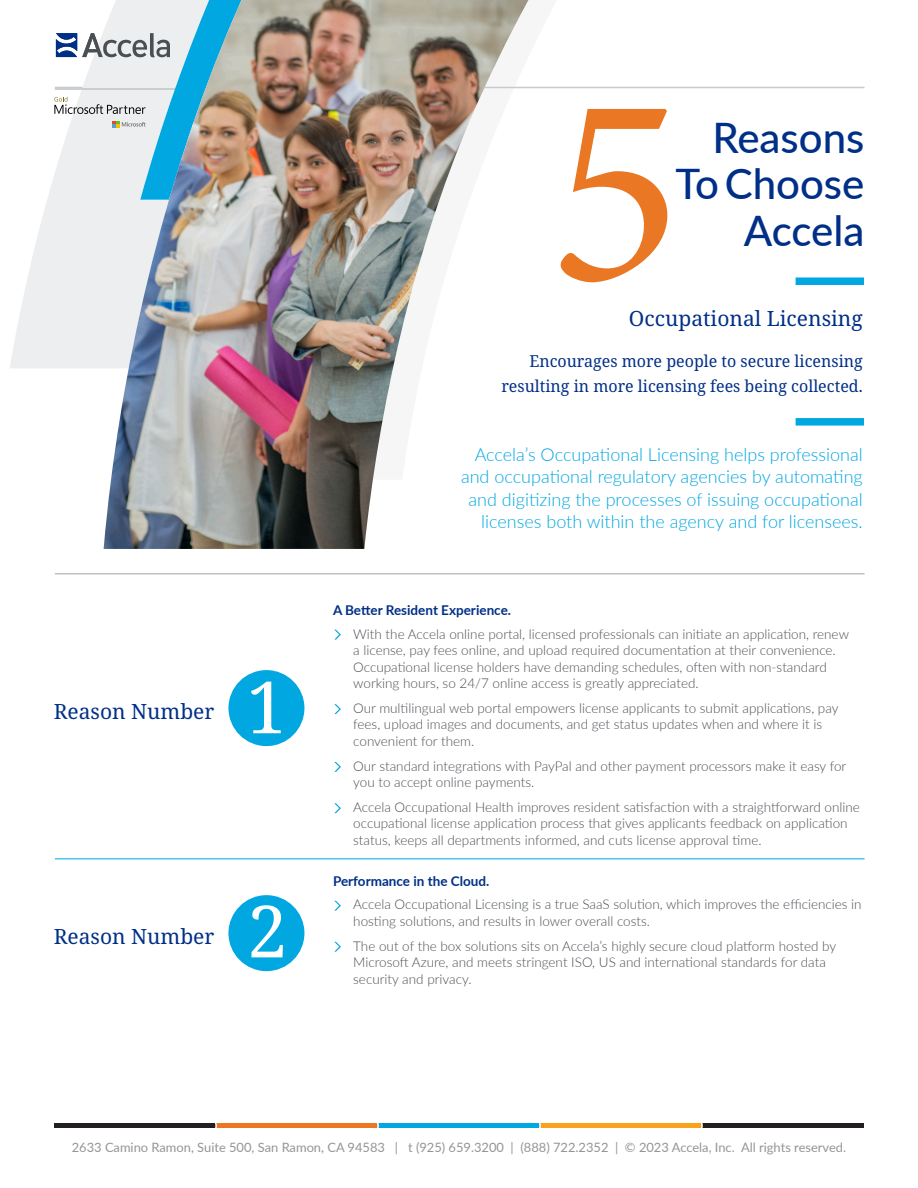
<style>
.page{position:relative;width:918px;height:1188px;background:#fff}
.page>*{position:absolute;margin:0;border:0;box-sizing:border-box;transform-origin:0 0}
.t1{font:72px "Noto Serif";color:#fff}
.t2{font:500 42px/46.5px "Lato";color:#002f87;text-align:right}
.t3{font:21px "Noto Serif";color:#002f87}
.deck{font:300 18px/22.5px "Lato";color:#00a7e1;text-align:right}
.t4{font:16.5px/24.3px "Noto Serif";color:#002f87;text-align:right}
.body_bullet_list{font:300 13.5px/16.5px "Lato";color:#4a4f54}
.body_heading1{font:700 13.5px "Lato";color:#002f87}
.t5{font:12.9px "Lato";color:#929598}
</style>
<div class="page">
<hr style="left:55px;top:87px;width:810px;height:1px;background:#c7cbce">
<div style="left:54px;top:1123px;width:163px;height:5px;background:#231f20"></div>
<div style="left:216px;top:1123px;width:163px;height:5px;background:#ed7623"></div>
<div style="left:378px;top:1123px;width:163px;height:5px;background:#00a7e1"></div>
<div style="left:540px;top:1123px;width:163px;height:5px;background:#faa21b"></div>
<div style="left:702px;top:1123px;width:162px;height:5px;background:#231f20"></div>
<div style="left:228px;top:670px;width:76px;height:76px;background:#00a7e1;border-radius:50%"></div>
<div style="left:228px;top:895px;width:76px;height:76px;background:#00a7e1;border-radius:50%"></div>
<svg style="left:560px;top:109px;width:108px;height:173px"></svg>
<hr style="left:55px;top:573px;width:810px;height:1px;background:#bec3c6">
<hr style="left:55px;top:858px;width:810px;height:2px;background:#4dc2ea">
<div style="left:796px;top:278px;width:68px;height:7px;background:#00a7e1"></div>
<svg style="left:10px;top:177px;width:44px;height:191px;fill:#eceeef"></svg>
<svg style="left:54px;top:33px;width:49px;height:335px"></svg>
<img style="left:104px;top:0;width:425px;height:549px">
<div style="left:796px;top:418px;width:68px;height:8px;background:#00a7e1"></div>
<svg style="left:334px;top:630px;width:7px;height:10px"></svg>
<svg style="left:334px;top:704px;width:7px;height:10px"></svg>
<svg style="left:334px;top:762px;width:7px;height:10px"></svg>
<svg style="left:334px;top:803px;width:7px;height:10px"></svg>
<svg style="left:334px;top:942px;width:7px;height:10px"></svg>
<svg style="left:334px;top:901px;width:7px;height:10px"></svg>
<p class="t2" style="left:676px;top:113px;width:190px">Reasons<br>To Choose<br>Accela</p>
<p class="t3" style="left:629px;top:304px;width:235px">Occupational Licensing</p>
<p class="t4" style="left:501px;top:348px;width:363px">Encourages more people to secure licensing resulting in more licensing fees being collected.</p>
<p class="t3" style="left:54px;top:697px;width:162px">Reason Number</p>
<p class="t1" style="left:246px;top:658px;width:42px">1</p>
<p class="t3" style="left:54px;top:922px;width:162px">Reason Number</p>
<p class="t1" style="left:248px;top:882px;width:42px">2</p>
<p class="deck" style="left:461px;top:442px;width:403px">Accela’s Occupational Licensing helps professional and occupational regulatory agencies by automating and digitizing the processes of issuing occupational licenses both within the agency and for licensees.</p>
<p class="body_heading1" style="left:333px;top:601px;width:180px">A Better Resident Experience.</p>
<p class="body_bullet_list" style="left:353px;top:625px;width:497px">With the Accela online portal, licensed professionals can initiate an application, renew a license, pay fees online, and upload required documentation at their convenience.<br>Occupational license holders have demanding schedules, often with non-standard working hours, so 24/7 online access is greatly appreciated.</p>
<p class="body_bullet_list" style="left:353px;top:699px;width:487px">Our multilingual web portal empowers license applicants to submit applications, pay fees, upload images and documents, and get status updates when and where it is convenient for them.</p>
<p class="body_bullet_list" style="left:353px;top:757px;width:495px">Our standard integrations with PayPal and other payment processors make it easy for you to accept online payments.</p>
<p class="body_bullet_list" style="left:353px;top:798px;width:508px">Accela Occupational Health improves resident satisfaction with a straightforward online occupational license application process that gives applicants feedback on application status, keeps all departments informed, and cuts license approval time.</p>
<p class="body_heading1" style="left:333px;top:871px;width:158px">Performance in the Cloud.</p>
<p class="body_bullet_list" style="left:353px;top:896px;width:510px">Accela Occupational Licensing is a true SaaS solution, which improves the efficiencies in hosting solutions, and results in lower overall costs.</p>
<p class="body_bullet_list" style="left:353px;top:937px;width:484px">The out of the box solutions sits on Accela’s highly secure cloud platform hosted by<br>Microsoft Azure, and meets stringent ISO, US and international standards for data security and privacy.</p>
<p class="t5" style="left:72px;top:1138px;width:776px">2633 Camino Ramon, Suite 500, San Ramon, CA 94583 | t (925) 659.3200 | (888) 722.2352 | © 2023 Accela, Inc. All rights reserved.</p>
</div>
